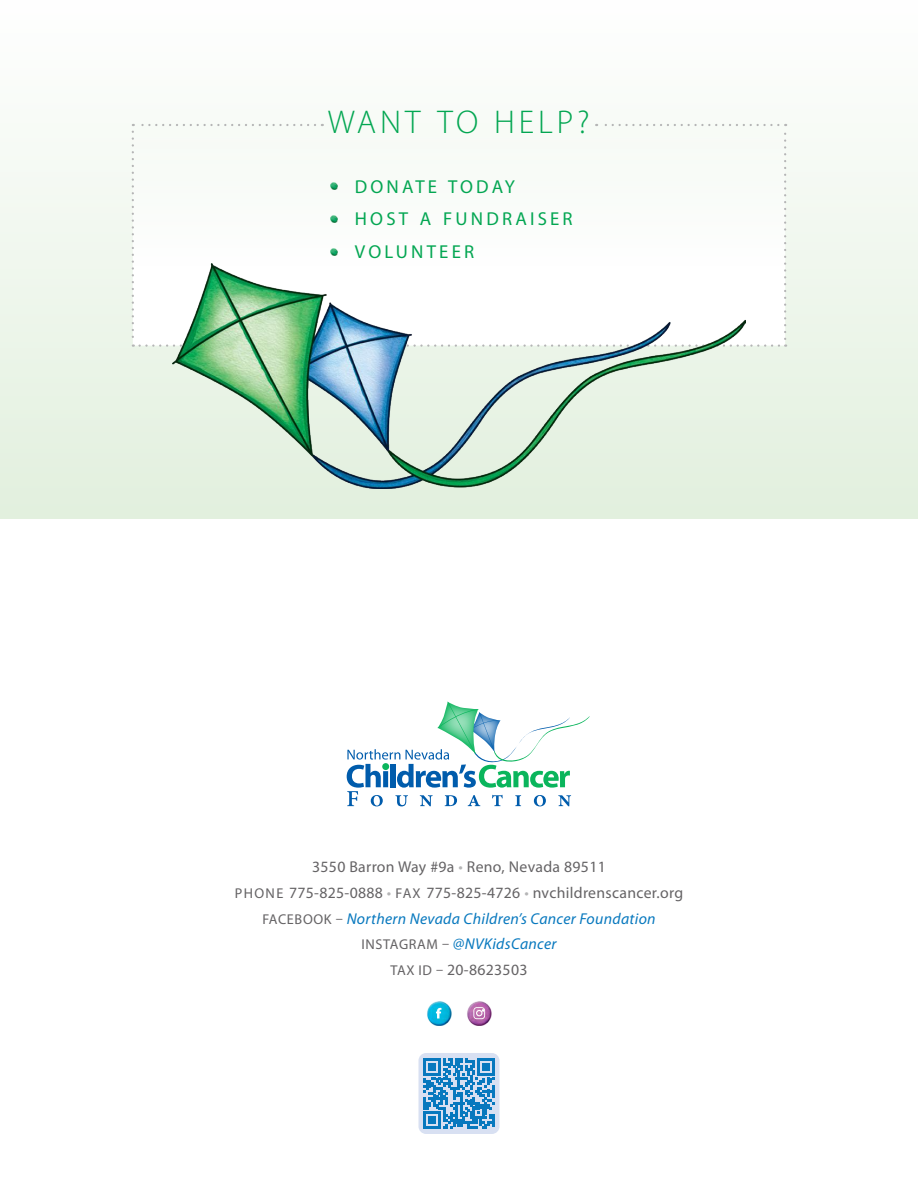
<style>
.page{position:relative;width:918px;height:1188px;background:#fff}
.page>*{position:absolute;margin:0;border:0;box-sizing:border-box;transform-origin:0 0}
.t1{font:300 33px "Myriad Pro";letter-spacing:.12em;color:#03a652}
.t2{font:18.75px/32.8px "Myriad Pro";letter-spacing:.17em;color:#03a652}
.t3{font:15.75px/25.7px "Myriad Pro";letter-spacing:.02em;color:#656365;text-align:center}
.s1{color:#b5b5b6}
.s2{font-size:14.25px}
.s3{font-style:italic;color:#0778be}
</style>
<div class="page">
<div style="left:0;top:0;width:918px;height:519px;background:linear-gradient(to bottom,#fefefe,#e2f0de)"></div>
<svg style="left:132px;top:124px;width:654px;height:223px"></svg>
<div style="left:330px;top:248px;width:8px;height:5px;background:#fff;opacity:.5"></div>
<svg style="left:330px;top:250px;width:9px;height:6px"></svg>
<svg style="left:347px;top:701px;width:243px;height:105px"></svg>
<div style="left:382px;top:763px;width:7px;height:7px;background:#0ab55c;border-radius:50%"></div>
<div style="left:465px;top:999px;width:28px;height:20px;background:#fff;opacity:.5"></div>
<svg style="left:465px;top:1005px;width:28px;height:21px"></svg>
<svg style="left:473px;top:1007px;width:12px;height:12px"></svg>
<div style="left:425px;top:999px;width:28px;height:20px;background:#fff;opacity:.5"></div>
<svg style="left:425px;top:1005px;width:28px;height:21px"></svg>
<svg style="left:436px;top:1008px;width:6px;height:10px"></svg>
<div style="left:418px;top:1053px;width:82px;height:81px;background:#d8e0f2;border-radius:8px"></div>
<svg style="left:424px;top:1058px;width:70px;height:71px"></svg>
<img style="left:173px;top:263px;width:572px;height:226px">
<h1 class="t1" style="left:328px;top:102px;width:263px">WANT TO HELP?</h1>
<p class="t2" style="left:355px;top:170px;width:219px">DONATE TODAY<br>HOST A FUNDRAISER<br>VOLUNTEER</p>
<p class="t3" style="left:235px;top:854px;width:450px">3550 Barron Way #9a <span class="s1">•</span> Reno, Nevada 89511<br><span class="s2">PHONE</span> 775-825-0888 <span class="s1">•</span> <span class="s2">FAX</span> 775-825-4726 <span class="s1">•</span> nvchildrenscancer.org <span class="s2">FACEBOOK –</span> <span class="s3">Northern Nevada Children’s Cancer Foundation </span><span class="s2">INSTAGRAM –</span> <span class="s3">@NVKidsCancer<br></span><span class="s2">TAX ID –</span> 20-8623503</p>
</div>
